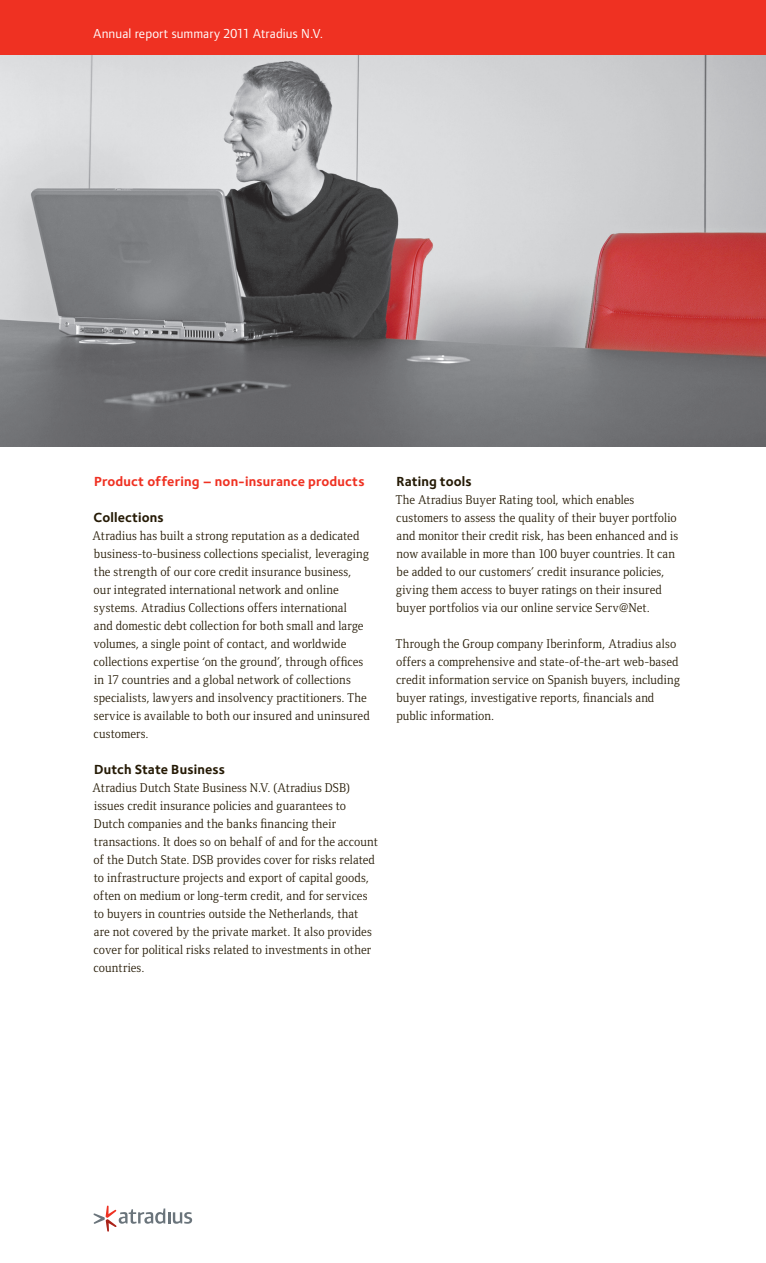
<style>
.page{position:relative;width:766px;height:1263px;background:#fff}
.page>*{position:absolute;margin:0;border:0;box-sizing:border-box;transform-origin:0 0}
.t1{font:700 13.65px "Foundry Sterling";letter-spacing:.01em;color:#251a05}
.t2{font:700 13.65px "Foundry Sterling";letter-spacing:.01em;color:#ef3122}
.t3{font:13.5px "Foundry Form Sans";letter-spacing:.005em;color:#fff}
.t4{font:13.05px/18px "Foundry Form Serif";letter-spacing:.01em;color:#251a05;scale:.95 1}
</style>
<div class="page">
<svg style="left:93px;top:1205px;width:99px;height:27px"></svg>
<img style="left:0;top:54px;width:765px;height:392px">
<div style="left:0;top:0;width:765px;height:54px;background:#ef3122"></div>
<p class="t3" style="left:94px;top:25px;width:231px">Annual report summary 2011 Atradius N.V.</p>
<p class="t2" style="left:94px;top:473px;width:272px">Product offering – non-insurance products</p>
<p class="t1" style="left:93px;top:509px;width:72px">Collections</p>
<p class="t4" style="left:92px;top:526px;width:293px">Atradius has built a strong reputation as a dedicated business-to-business collections specialist, leveraging the strength of our core credit insurance business, our integrated international network and online systems. Atradius Collections offers international<br>and domestic debt collection for both small and large volumes, a single point of contact, and worldwide collections expertise ‘on the ground’, through offices in 17 countries and a global network of collections specialists, lawyers and insolvency practitioners. The service is available to both our insured and uninsured customers.</p>
<p class="t1" style="left:94px;top:761px;width:132px">Dutch State Business</p>
<p class="t4" style="left:92px;top:778px;width:302px">Atradius Dutch State Business N.V. (Atradius DSB) issues credit insurance policies and guarantees to Dutch companies and the banks financing their transactions. It does so on behalf of and for the account of the Dutch State. DSB provides cover for risks related to infrastructure projects and export of capital goods, often on medium or long-term credit, and for services to buyers in countries outside the Netherlands, that<br>are not covered by the private market. It also provides cover for political risks related to investments in other countries.</p>
<p class="t1" style="left:396px;top:473px;width:77px">Rating tools</p>
<p class="t4" style="left:396px;top:490px;width:298px">The Atradius Buyer Rating tool, which enables customers to assess the quality of their buyer portfolio and monitor their credit risk, has been enhanced and is now available in more than 100 buyer countries. It can be added to our customers’ credit insurance policies, giving them access to buyer ratings on their insured buyer portfolios via our online service Serv@Net.</p>
<p class="t4" style="left:396px;top:634px;width:300px">Through the Group company Iberinform, Atradius also offers a comprehensive and state-of-the-art web-based credit information service on Spanish buyers, including buyer ratings, investigative reports, financials and public information.</p>
</div>
